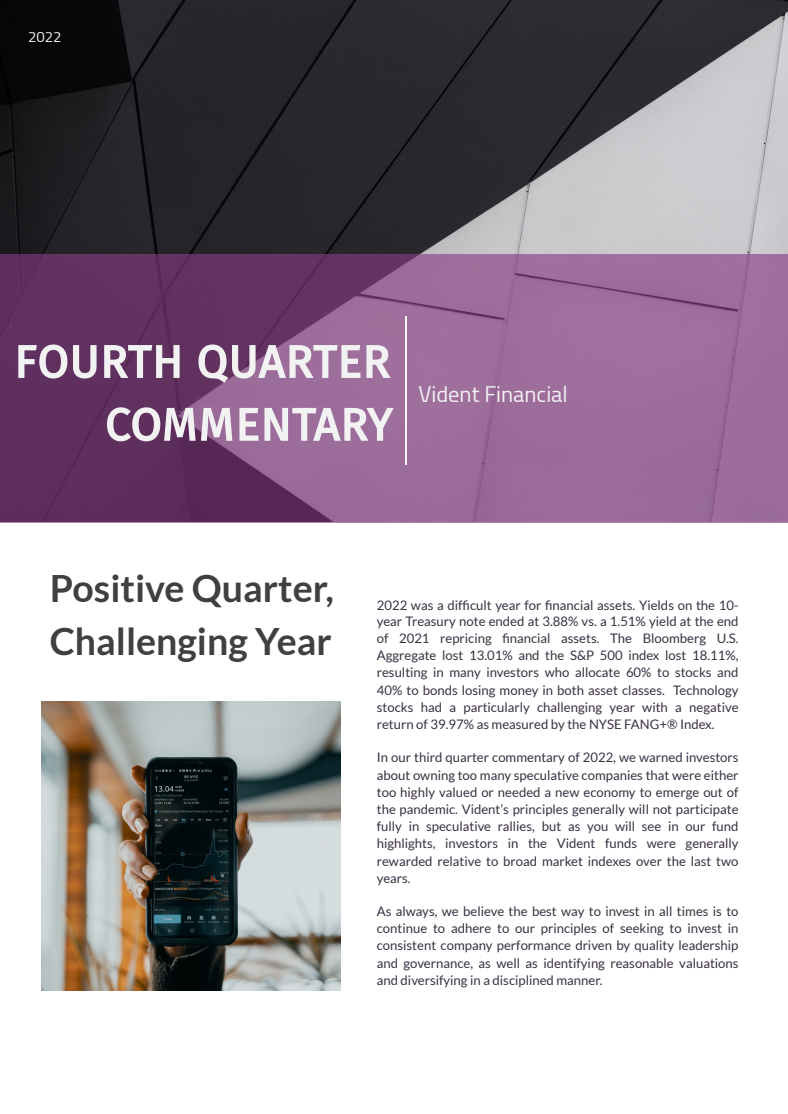
<style>
.page{position:relative;width:788px;height:1114px;background:#fff}
.page>*{position:absolute;margin:0;border:0;box-sizing:border-box;transform-origin:0 0}
.t1{font:700 37.5px/52.5px "Lato";color:#404040}
.t2{font:22.5px "Titillium";color:#f2f2f2}
.t3{font:15px "Titillium";color:#f2f2f2}
.t4{font:13.12px/17.1px "Lato";color:#3a3042;text-align:justify}
</style>
<div class="page">
<img style="left:0;top:0;width:788px;height:521px">
<svg style="left:0;top:254px;width:787px;height:268px;background:#875886"></svg>
<svg style="left:18px;top:344px;width:372px;height:39px"></svg>
<svg style="left:107px;top:407px;width:286px;height:34px"></svg>
<hr style="left:405px;top:316px;width:2px;height:69px;background:#f2f2f2">
<hr style="left:405px;top:385px;width:2px;height:70px;background:#f2f2f2">
<svg style="left:405px;top:455px;width:2px;height:9px"></svg>
<img style="left:41px;top:701px;width:299px;height:289px">
<p class="t3" style="left:28px;top:26px;width:35px">2022</p>
<h2 class="t2" style="left:418px;top:378px;width:151px">Vident Financial</h2>
<h1 class="t1" style="left:50px;top:561px;width:286px">Positive Quarter,<br>Challenging Year</h1>
<p class="t4" style="left:377px;top:596px;width:363px">2022 was a difficult year for fi nancial assets. Yields on the 10- year Treasury note ended at 3.88% vs. a 1.51% yield at the end of 2021 repricing fi nancial assets. The Bloomberg U.S.<br>Aggregate lost 13.01% and the S&amp;P 500 index lost 18.11%, resulting in many investors who allocate 60% to stocks and 40% to bonds losing money in both asset classes. Technology stocks had a particularly challenging year with a negative return of 39.97% as measured by the NYSE FANG+® Index.</p>
<p class="t4" style="left:377px;top:749px;width:363px">In our third quarter commentary of 2022, we warned investors about owning too many speculative companies that were either too highly valued or needed a new economy to emerge out of the pandemic. Vident’s principles generally will not participate fully in speculative rallies, but as you will see in our fund highlights, investors in the Vident funds were generally rewarded relative to broad market indexes over the last two years.</p>
<p class="t4" style="left:377px;top:902px;width:363px">As always, we believe the best way to invest in all times is to continue to adhere to our principles of seeking to invest in consistent company performance driven by quality leadership and governance, as well as identifying reasonable valuations and diversifying in a disciplined manner.</p>
</div>
